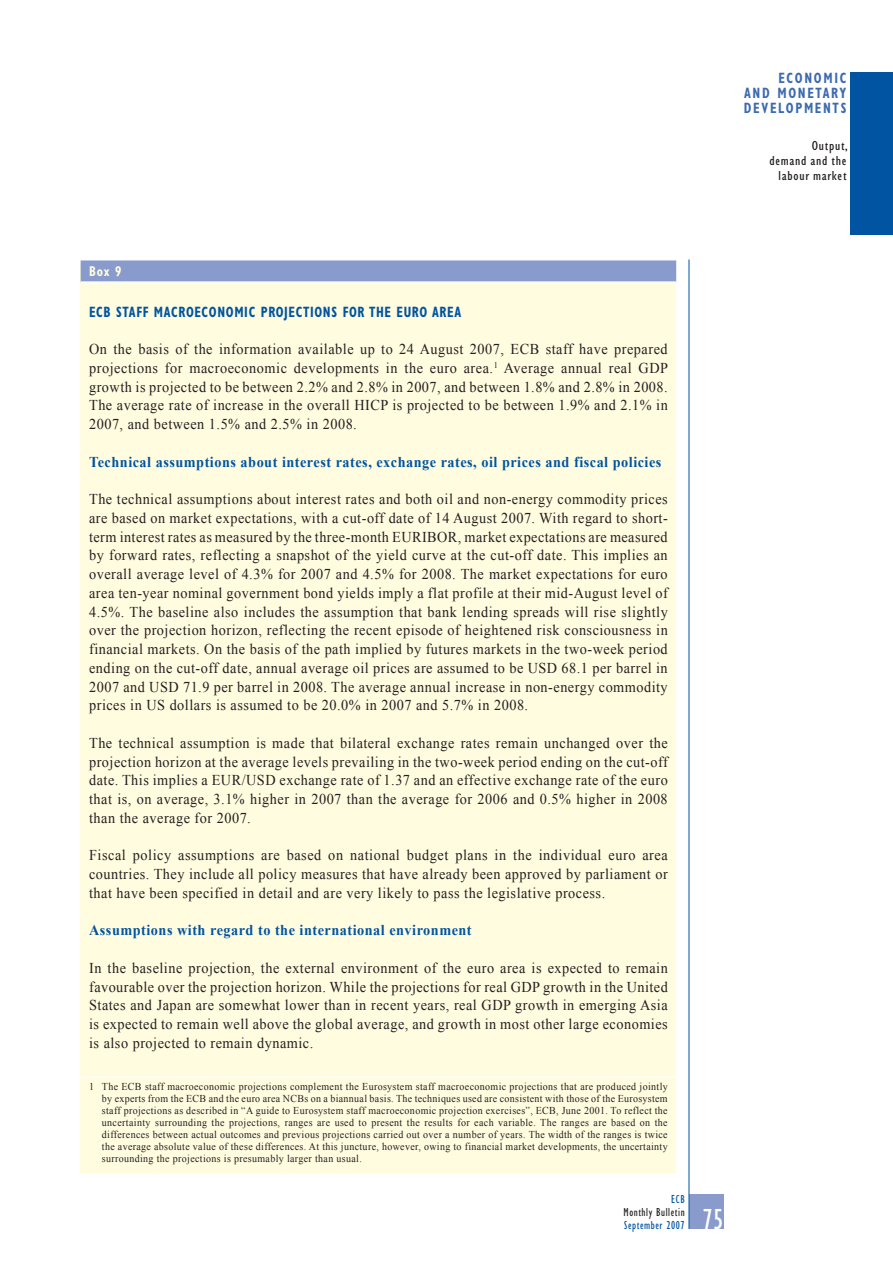
<style>
.page{position:relative;width:893px;height:1263px;background:#fff}
.page>*{position:absolute;margin:0;border:0;box-sizing:border-box;transform-origin:0 0}
.t1{font:condensed 30px "Gill Sans";color:#fff;scale:.95 1}
.t2{font:15px/18.8px "Times New Roman";letter-spacing:.035em;color:#231f20;text-align:justify;scale:.95 1}
.t3{font:700 15px "Times New Roman";letter-spacing:.035em;color:#0054a1;scale:.95 1}
.t4{font:700 condensed 15px "Gill Sans";letter-spacing:.05em;color:#0054a1;scale:.85 1}
.t5{font:700 condensed 15px/15px "Gill Sans";letter-spacing:.13em;color:#3d6aaf;text-align:justify;scale:.85 1}
.t6{font:700 condensed 14.25px "Gill Sans";color:#fffcdf;scale:.85 1}
.t7{font:condensed 13.5px/15px "Gill Sans";letter-spacing:.05em;color:#231f20;text-align:right;scale:1.1 1}
.t8{font:condensed 12px "Gill Sans";letter-spacing:.05em;color:#0054a1;scale:.95 1}
.t9{font:condensed 12px "Gill Sans";letter-spacing:.05em;color:#231f20;scale:.95 1}
.t10{font:10.5px/12px "Times New Roman";letter-spacing:.035em;color:#231f20;text-align:justify;scale:.95 1}
</style>
<div class="page">
<div style="left:689px;top:1195px;width:34px;height:34px;background:#899bcc"></div>
<hr style="left:688px;top:259px;width:1px;height:970px;background:#0054a1">
<div style="left:850px;top:72px;width:42px;height:163px;background:#0054a1"></div>
<div style="left:81px;top:265px;width:595px;height:908px;background:#fffcdf"></div>
<div style="left:81px;top:260px;width:595px;height:22px;background:#899bcc"></div>
<hr style="left:81px;top:281px;width:595px;height:2px;background:#fff">
<hr style="left:81px;top:1076px;width:595px;height:2px;background:#fff">
<p class="t5" style="left:744px;top:72px;width:122px;text-indent:35px">ECONOMIC AND MONETARY DEVELOPMENTS</p>
<p class="t7" style="left:769px;top:140px;width:73px">Output,<br>demand and the labour market</p>
<p class="t6" style="left:89px;top:266px;width:40px">Box 9</p>
<p class="t4" style="left:89px;top:306px;width:439px">ECB STAFF MACROECONOMIC PROJECTIONS FOR THE EURO AREA</p>
<p class="t2" style="left:89px;top:340px;width:611px">On the basis of the information available up to 24 August 2007, ECB staff have prepared projections for macroeconomic developments in the euro area.<sup>1</sup> Average annual real GDP growth is projected to be between 2.2% and 2.8% in 2007, and between 1.8% and 2.8% in 2008.<br>The average rate of increase in the overall HICP is projected to be between 1.9% and 2.1% in 2007, and between 1.5% and 2.5% in 2008.</p>
<p class="t3" style="left:89px;top:453px;width:604px">Technical assumptions about interest rates, exchange rates, oil prices and fiscal policies</p>
<p class="t2" style="left:89px;top:490px;width:610px">The technical assumptions about interest rates and both oil and non-energy commodity prices are based on market expectations, with a cut-off date of 14 August 2007. With regard to short&shy;term interest rates as measured by the three-month EURIBOR, market expectations are measured by forward rates, reflecting a snapshot of the yield curve at the cut-off date. This implies an overall average level of 4.3% for 2007 and 4.5% for 2008. The market expectations for euro area ten-year nominal government bond yields imply a flat profile at their mid-August level of 4.5%. The baseline also includes the assumption that bank lending spreads will rise slightly over the projection horizon, reflecting the recent episode of heightened risk consciousness in financial markets. On the basis of the path implied by futures markets in the two-week period ending on the cut-off date, annual average oil prices are assumed to be USD 68.1 per barrel in 2007 and USD 71.9 per barrel in 2008. The average annual increase in non-energy commodity prices in US dollars is assumed to be 20.0% in 2007 and 5.7% in 2008.</p>
<p class="t2" style="left:89px;top:734px;width:610px">The technical assumption is made that bilateral exchange rates remain unchanged over the projection horizon at the average levels prevailing in the two-week period ending on the cut-off date. This implies a EUR/USD exchange rate of 1.37 and an effective exchange rate of the euro that is, on average, 3.1% higher in 2007 than the average for 2006 and 0.5% higher in 2008 than the average for 2007.</p>
<p class="t2" style="left:89px;top:846px;width:610px">Fiscal policy assumptions are based on national budget plans in the individual euro area countries. They include all policy measures that have already been approved by parliament or that have been specified in detail and are very likely to pass the legislative process.</p>
<p class="t3" style="left:89px;top:922px;width:404px">Assumptions with regard to the international environment</p>
<p class="t2" style="left:89px;top:959px;width:610px">In the baseline projection, the external environment of the euro area is expected to remain favourable over the projection horizon. While the projections for real GDP growth in the United States and Japan are somewhat lower than in recent years, real GDP growth in emerging Asia is expected to remain well above the global average, and growth in most other large economies is also projected to remain dynamic.</p>
<p class="t10" style="left:102px;top:1080px;width:597px;text-indent:-13px">1 The ECB staff macroeconomic projections complement the Eurosystem staff macroeconomic projections that are produced jointly by experts from the ECB and the euro area NCBs on a biannual basis. The techniques used are consistent with those of the Eurosystem staff projections as described in “A guide to Eurosystem staff macroeconomic projection exercises”, ECB, June 2001. To reflect the uncertainty surrounding the projections, ranges are used to present the results for each variable. The ranges are based on the differences between actual outcomes and previous projections carried out over a number of years. The width of the ranges is twice the average absolute value of these differences. At this juncture, however, owing to financial market developments, the uncertainty surrounding the projections is presumably larger than usual.</p>
<p class="t8" style="left:671px;top:1195px;width:16px">ECB</p>
<p class="t9" style="left:623px;top:1208px;width:66px">Monthly Bulletin</p>
<p class="t8" style="left:624px;top:1221px;width:65px">September 2007</p>
<h1 class="t1" style="left:702px;top:1208px;width:23px">75</h1>
</div>
